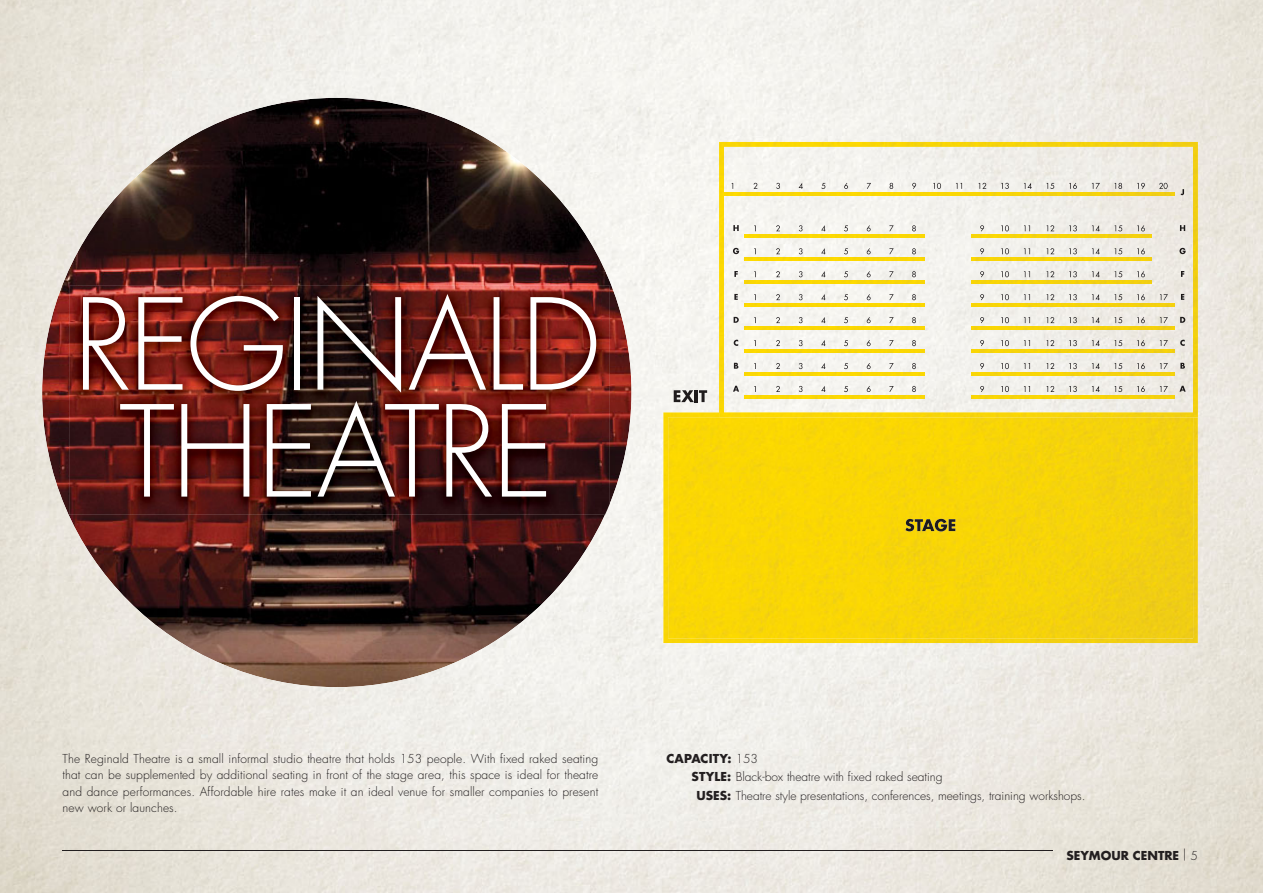
<style>
.page{position:relative;width:1263px;height:893px;background:#fff}
.page>*{position:absolute;margin:0;border:0;box-sizing:border-box;transform-origin:0 0}
.t1{font:300 122.7px/106.9px "Futura Std";letter-spacing:-.025em;color:#fff;text-align:center}
.t2{font:300 12px/16.5px "Futura Std";color:#231f20;text-align:justify}
.t3{font:700 12px "Futura Std";color:#231f20}
.s1{font-weight:300}
.s2{font-weight:700}
</style>
<div class="page">
<img style="left:0;top:0;width:1263px;height:893px">
<img style="left:663px;top:412px;width:535px;height:231px">
<svg style="left:674px;top:390px;width:33px;height:12px"></svg>
<svg style="left:905px;top:519px;width:50px;height:12px"></svg>
<img style="left:719px;top:142px;width:479px;height:275px">
<hr style="left:63px;top:850px;width:990px;height:1px;background:#231f20">
<img style="left:42px;top:98px;width:589px;height:589px;border-radius:50%">
<img style="left:69px;top:286px;width:541px;height:229px">
<h1 class="t1" style="left:73px;top:300px;width:529px">REGINALD<br>THEATRE</h1>
<p class="t2" style="left:63px;top:751px;width:537px">The Reginald Theatre is a small informal studio theatre that holds 153 people. With fixed raked seating that can be supplemented by additional seating in front of the stage area, this space is ideal for theatre and dance performances. Affordable hire rates make it an ideal venue for smaller companies to present new work or launches.</p>
<p class="t3" style="left:666px;top:753px;width:93px">CAPACITY: <span class="s1">153</span></p>
<p class="t2" style="left:691px;top:769px;width:252px"><span class="s2">STYLE:</span> Black-box theatre with fixed raked seating</p>
<p class="t2" style="left:696px;top:788px;width:391px"><span class="s2">USES:</span> Theatre style presentations, conferences, meetings, training workshops.</p>
<p class="t3" style="left:1066px;top:849px;width:133px">SEYMOUR CENTRE <span class="s1">| 5</span></p>
</div>
